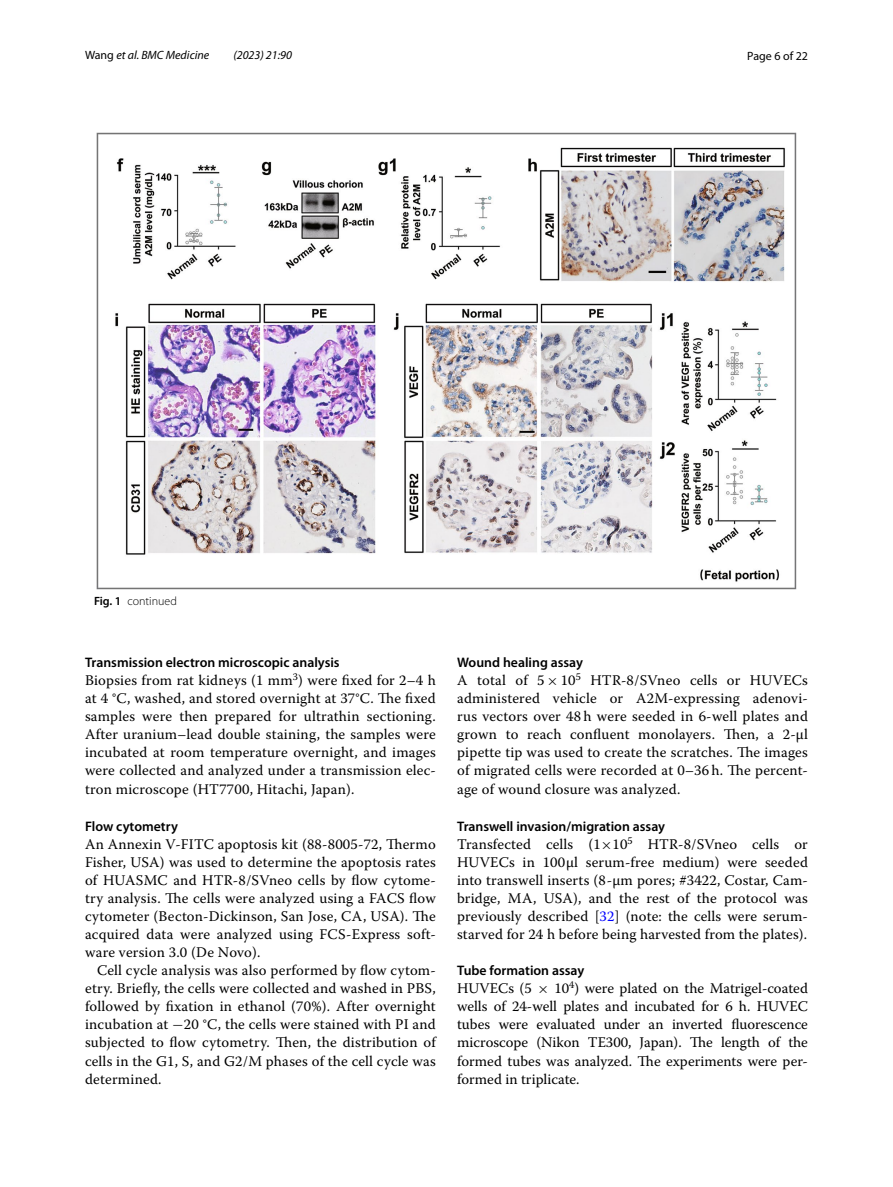
<style>
.page{position:relative;width:893px;height:1187px;background:#fff}
.page>*{position:absolute;margin:0;border:0;box-sizing:border-box;transform-origin:0 0}
.t1{font:14.7px/18px "Warnock Pro";letter-spacing:.015em;color:#000;text-align:justify}
.t2{font:600 13.8px "Myriad Pro";color:#000}
.t3{font:italic 12px "Myriad Pro";color:#000}
.t4{font:300 12px "Myriad Pro";color:#000}
.t5{font:12px "Myriad Pro";color:#000}
.s1{font-style:normal}
.s2{font-weight:600}
.s3{font-family:"MTSY"}
.s4{color:#00f}
</style>
<div class="page">
<img style="left:96px;top:133px;width:701px;height:456px">
<p class="t3" style="left:85px;top:48px;width:126px"><span class="s1">Wang</span> et al. BMC Medicine</p>
<p class="t3" style="left:233px;top:48px;width:60px">(2023) 21:90</p>
<p class="t5" style="left:747px;top:48px;width:62px">Page 6 of 22</p>
<p class="t4" style="left:94px;top:594px;width:84px"><span class="s2">Fig. 1</span> continued</p>
<p class="t2" style="left:85px;top:654px;width:256px">Transmission electron microscopic analysis</p>
<p class="t1" style="left:85px;top:671px;width:352px">Biopsies from rat kidneys (1 mm<sup>3</sup>) were fixed for 2–4 h at 4 °C, washed, and stored overnight at 37°C. The fixed samples were then prepared for ultrathin sectioning.<br>After uranium–lead double staining, the samples were incubated at room temperature overnight, and images were collected and analyzed under a transmission elec&shy;tron microscope (HT7700, Hitachi, Japan).</p>
<p class="t2" style="left:85px;top:817px;width:94px">Flow cytometry</p>
<p class="t1" style="left:85px;top:835px;width:352px">An Annexin V-FITC apoptosis kit (88-8005-72, Thermo Fisher, USA) was used to determine the apoptosis rates of HUASMC and HTR-8/SVneo cells by flow cytome&shy;try analysis. The cells were analyzed using a FACS flow cytometer (Becton-Dickinson, San Jose, CA, USA). The acquired data were analyzed using FCS-Express soft&shy;ware version 3.0 (De Novo).</p>
<p class="t1" style="left:85px;top:961px;width:352px;text-indent:12px">Cell cycle analysis was also performed by flow cytom&shy;etry. Briefly, the cells were collected and washed in PBS, followed by fixation in ethanol (70%). After overnight incubation at <span class="s3">−</span>20 °C, the cells were stained with PI and subjected to flow cytometry. Then, the distribution of cells in the G1, S, and G2/M phases of the cell cycle was determined.</p>
<p class="t2" style="left:457px;top:654px;width:127px">Wound healing assay</p>
<p class="t1" style="left:457px;top:671px;width:352px">A total of 5<span class="s3">×</span> -10<sup>5</sup> HTR-8/SVneo cells or HUVECs administered vehicle or A2M-expressing adenovi&shy;rus vectors over 48 h were seeded in 6-well plates and grown to reach confluent monolayers. Then, a 2-μl pipette tip was used to create the scratches. The images of migrated cells were recorded at 0–36 h. The percent&shy;age of wound closure was analyzed.</p>
<p class="t2" style="left:457px;top:817px;width:209px">Transwell invasion/migration assay</p>
<p class="t1" style="left:457px;top:835px;width:352px">Transfected cells (1<span class="s3">×</span>10<sup>5</sup> HTR-8/SVneo cells or HUVECs in 100μl serum-free medium) were seeded into transwell inserts (8-μm pores; #3422, Costar, Cam&shy;bridge, MA, USA), and the rest of the protocol was previously described [<span class="s4">32</span>] (note: the cells were serum&shy;starved for 24 h before being harvested from the plates).</p>
<p class="t2" style="left:457px;top:961px;width:129px">Tube formation assay</p>
<p class="t1" style="left:457px;top:979px;width:352px">HUVECs (5 <span class="s3">×</span> 10<sup>4</sup>) were plated on the Matrigel-coated wells of 24-well plates and incubated for 6 h. HUVEC tubes were evaluated under an inverted fluorescence microscope (Nikon TE300, Japan). The length of the formed tubes was analyzed. The experiments were per&shy;formed in triplicate.</p>
</div>
